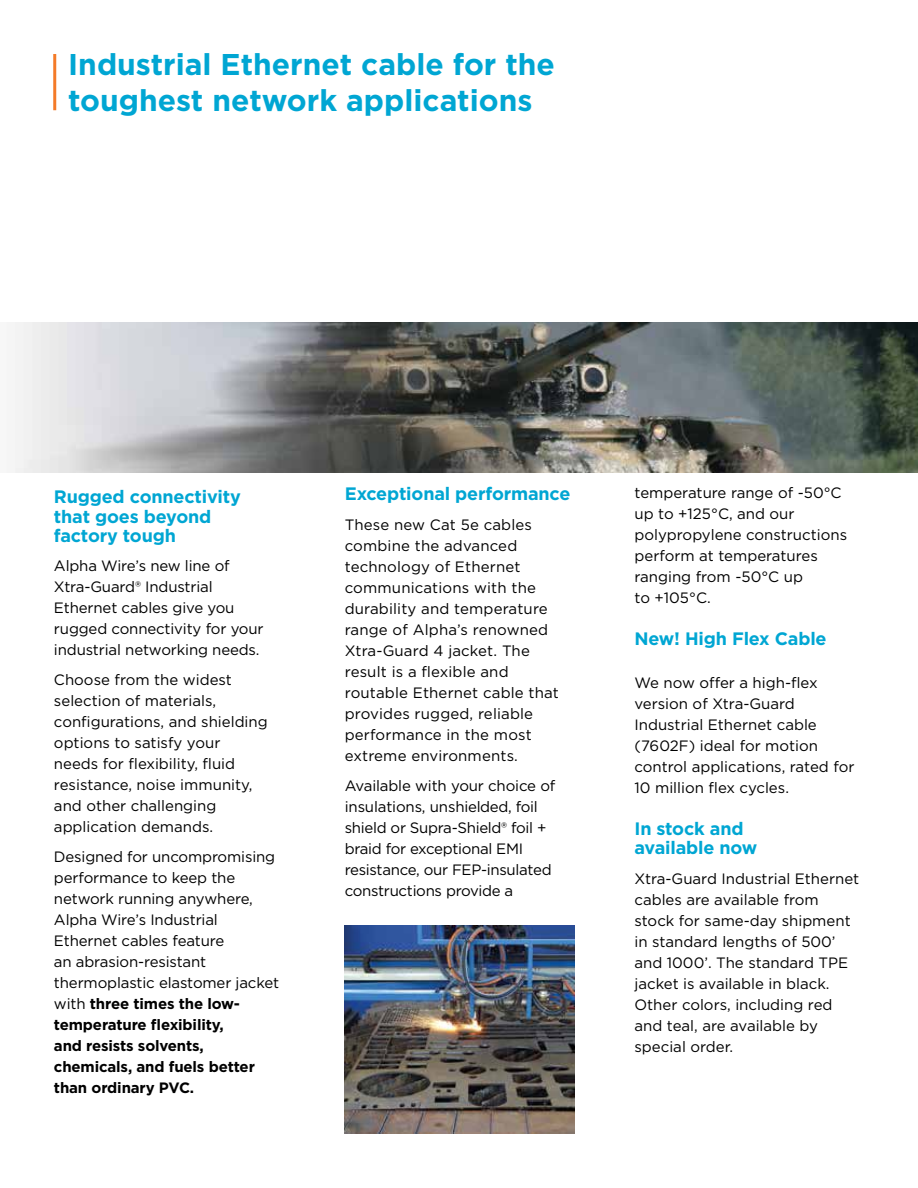
<style>
.page{position:relative;width:918px;height:1188px;background:#fff}
.page>*{position:absolute;margin:0;border:0;box-sizing:border-box;transform-origin:0 0}
.t1{font:700 30px/36px "Gotham";color:#00a6d3}
.t2{font:700 18px/19.5px "Gotham";letter-spacing:-.01em;color:#00a6d3}
.t3{font:15px/21px "Gotham";color:#000}
.t4{font:15px/21px "Gotham";letter-spacing:-.02em;color:#000}
.s1{font-weight:700}
</style>
<div class="page">
<hr style="left:53px;top:54px;width:3px;height:56px;background:#f47b29">
<img style="left:15px;top:322px;width:903px;height:150px">
<img style="left:345px;top:926px;width:229px;height:208px">
<h1 class="t1" style="left:68px;top:46px;width:488px">Industrial Ethernet cable for the toughest network applications</h1>
<p class="t2" style="left:54px;top:487px;width:188px">Rugged connectivity that goes beyond factory tough</p>
<p class="t3" style="left:54px;top:556px;width:211px">Alpha Wire’s new line of<br>Xtra-Guard® Industrial<br>Ethernet cables give you rugged connectivity for your industrial networking needs.</p>
<p class="t3" style="left:54px;top:670px;width:215px">Choose from the widest selection of materials, configurations, and shielding options to satisfy your needs for flexibility, fluid resistance, noise immunity, and other challenging application demands.</p>
<p class="t3" style="left:54px;top:847px;width:227px">Designed for uncompromising performance to keep the network running anywhere,<br>Alpha Wire’s Industrial<br>Ethernet cables feature<br>an abrasion-resistant thermoplastic elastomer jacket with <span class="s1">three times the low&shy;temperature flexibility,<br>and resists solvents, chemicals, and fuels better than ordinary PVC.</span></p>
<p class="t2" style="left:345px;top:484px;width:227px">Exceptional performance</p>
<p class="t3" style="left:345px;top:514px;width:216px">These new Cat 5e cables combine the advanced technology of Ethernet communications with the durability and temperature range of Alpha’s renowned<br>Xtra-Guard 4 jacket. The result is a flexible and routable Ethernet cable that provides rugged, reliable performance in the most extreme environments.</p>
<p class="t4" style="left:345px;top:775px;width:212px">Available with your choice of insulations, unshielded, foil shield or Supra-Shield® foil + braid for exceptional EMI resistance, our FEP-insulated constructions provide a</p>
<p class="t3" style="left:634px;top:482px;width:214px">temperature range of -50°C up to +125°C, and our polypropylene constructions perform at temperatures ranging from -50°C up<br>to +105°C.</p>
<p class="t2" style="left:634px;top:629px;width:194px">New! High Flex Cable</p>
<p class="t3" style="left:634px;top:672px;width:222px">We now offer a high-flex version of Xtra-Guard<br>Industrial Ethernet cable (7602F) ideal for motion control applications, rated for<br>10 million flex cycles.</p>
<p class="t2" style="left:634px;top:818px;width:124px">In stock and available now</p>
<p class="t3" style="left:634px;top:868px;width:226px">Xtra-Guard Industrial Ethernet cables are available from stock for same-day shipment in standard lengths of 500’ and 1000’. The standard TPE jacket is available in black.<br>Other colors, including red and teal, are available by special order.</p>
</div>
